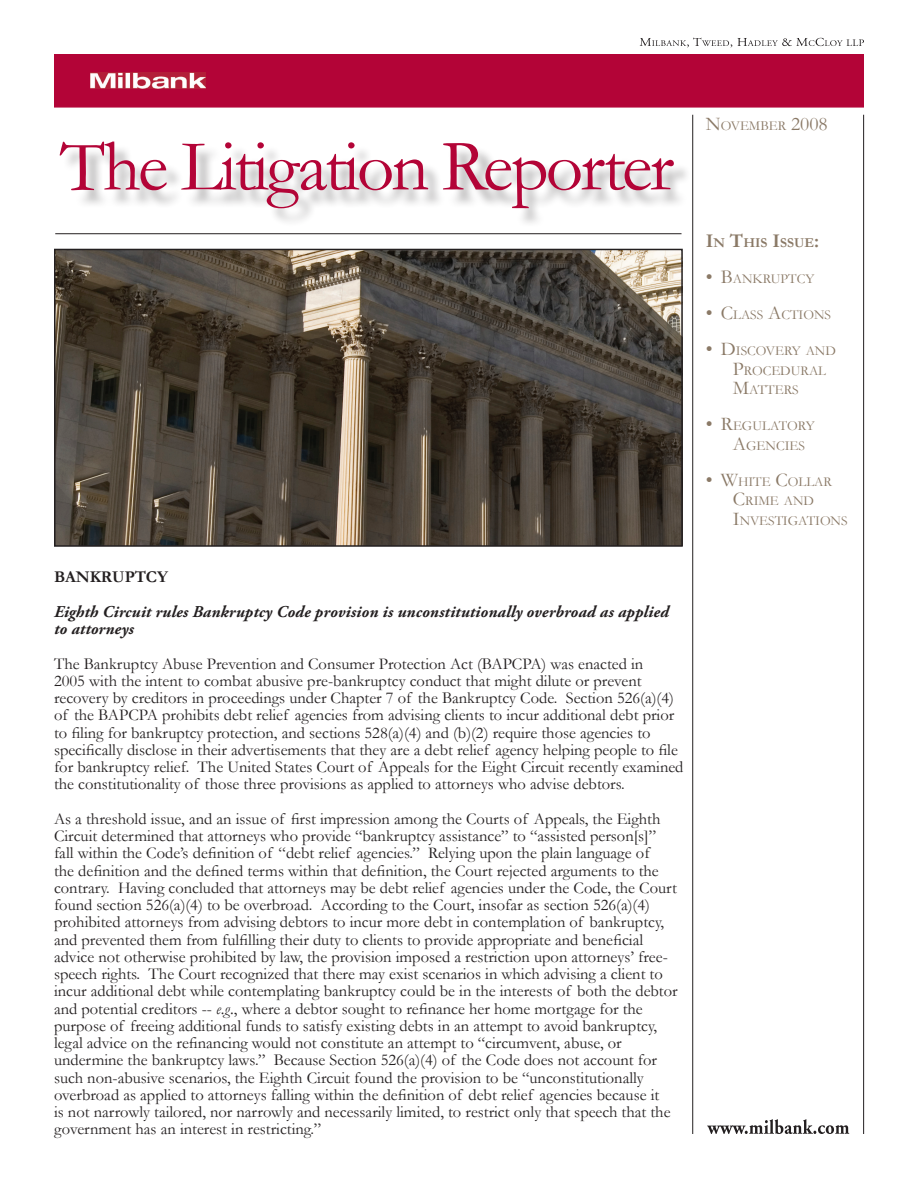
<style>
.page{position:relative;width:918px;height:1188px;background:#fff}
.page>*{position:absolute;margin:0;border:0;box-sizing:border-box;transform-origin:0 0}
.Headline_55_Regular{font:73.5px "Garamond";letter-spacing:-.04em;color:#b30437}
.t1{font:16.5px/17.2px "Garamond";color:#231f20}
.t2{font:italic 700 16.5px/17.2px "Adobe Garamond Pro";letter-spacing:.01em;color:#231f20}
.t3{font:700 16.5px "Garamond";color:#231f20}
.OFFICE_locations{font:13.65px/19.5px "Garamond";color:#8a7966}
.OFFICE_locations-2{font:700 13.65px "Garamond";color:#8a7966}
.s1{font-style:italic}
.s2{font-size:19.5px}
</style>
<div class="page">
<svg style="left:707px;top:1119px;width:142px;height:15px"></svg>
<hr style="left:55px;top:233px;width:627px;height:1px;background:#231f20">
<hr style="left:863px;top:115px;width:1px;height:1019px;background:#231f20">
<hr style="left:692px;top:115px;width:1px;height:1019px;background:#231f20">
<div style="left:62px;top:144px;width:629px;height:83px;background:#231f20;opacity:.35"></div>
<div style="left:54px;top:54px;width:810px;height:54px;background:#b30437;border:2px solid #b30437"></div>
<svg style="left:640px;top:38px;width:224px;height:9px"></svg>
<img style="left:57px;top:252px;width:623px;height:292px">
<div style="left:54px;top:249px;width:629px;height:298px;border:2px solid #231f20"></div>
<img style="left:90px;top:72px;width:116px;height:17px">
<p class="Headline_55_Regular" style="left:60px;top:117px;width:616px">The Litigation Reporter</p>
<p class="t3" style="left:54px;top:566px;width:115px">BANKRUPTCY</p>
<p class="t2" style="left:54px;top:603px;width:616px">Eighth Circuit rules Bankruptcy Code provision is unconstitutionally overbroad as applied to attorneys</p>
<p class="t1" style="left:54px;top:654px;width:631px">The Bankruptcy Abuse Prevention and Consumer Protection Act (BAPCPA) was enacted in<br>2005 with the intent to combat abusive pre-bankruptcy conduct that might dilute or prevent recovery by creditors in proceedings under Chapter 7 of the Bankruptcy Code. Section 526(a)(4) of the BAPCPA prohibits debt relief agencies from advising clients to incur additional debt prior to filing for bankruptcy protection, and sections 528(a)(4) and (b)(2) require those agencies to specifically disclose in their advertisements that they are a debt relief agency helping people to file for bankruptcy relief. The United States Court of Appeals for the Eight Circuit recently examined the constitutionality of those three provisions as applied to attorneys who advise debtors.</p>
<p class="t1" style="left:54px;top:810px;width:625px">As a threshold issue, and an issue of first impression among the Courts of Appeals, the Eighth Circuit determined that attorneys who provide “bankruptcy assistance” to “assisted person[s]” fall within the Code’s definition of “debt relief agencies.” Relying upon the plain language of<br>the definition and the defined terms within that definition, the Court rejected arguments to the contrary. Having concluded that attorneys may be debt relief agencies under the Code, the Court found section 526(a)(4) to be overbroad. According to the Court, insofar as section 526(a)(4) prohibited attorneys from advising debtors to incur more debt in contemplation of bankruptcy, and prevented them from fulfilling their duty to clients to provide appropriate and beneficial advice not otherwise prohibited by law, the provision imposed a restriction upon attorneys’ free&shy;speech rights. The Court recognized that there may exist scenarios in which advising a client to incur additional debt while contemplating bankruptcy could be in the interests of both the debtor and potential creditors -- <span class="s1">e.g.</span>, where a debtor sought to refinance her home mortgage for the purpose of freeing additional funds to satisfy existing debts in an attempt to avoid bankruptcy, legal advice on the refinancing would not constitute an attempt to “circumvent, abuse, or undermine the bankruptcy laws.” Because Section 526(a)(4) of the Code does not account for such non-abusive scenarios, the Eighth Circuit found the provision to be “unconstitutionally overbroad as applied to attorneys falling within the definition of debt relief agencies because it<br>is not narrowly tailored, nor narrowly and necessarily limited, to restrict only that speech that the government has an interest in restricting.”</p>
<p class="OFFICE_locations" style="left:706px;top:116px;width:123px"><span class="s2">N</span>OVEMBER <span class="s2">2008</span></p>
<p class="OFFICE_locations-2" style="left:706px;top:234px;width:115px"><span class="s2">I</span>N <span class="s2">T</span>HIS <span class="s2">I</span>SSUE<span class="s2">:</span></p>
<p class="OFFICE_locations" style="left:706px;top:269px;width:110px"><span class="s2">• B</span>ANKRUPTCY</p>
<p class="OFFICE_locations" style="left:706px;top:305px;width:127px"><span class="s2">• C</span>LASS <span class="s2">A</span>CTIONS</p>
<p class="OFFICE_locations" style="left:733px;top:341px;width:95px;text-align:justify;text-indent:-27px"><span class="s2">• D</span>ISCOVERY AND <span class="s2">P</span>ROCEDURAL <span class="s2">M</span>ATTERS</p>
<p class="OFFICE_locations" style="left:733px;top:416px;width:83px;text-indent:-27px"><span class="s2">• R</span>EGULATORY<br><span class="s2">A</span>GENCIES</p>
<p class="OFFICE_locations" style="left:733px;top:472px;width:116px;text-indent:-27px"><span class="s2">• W</span>HITE <span class="s2">C</span>OLLAR<br><span class="s2">C</span>RIME AND<br><span class="s2">I</span>NVESTIGATIONS</p>
</div>
